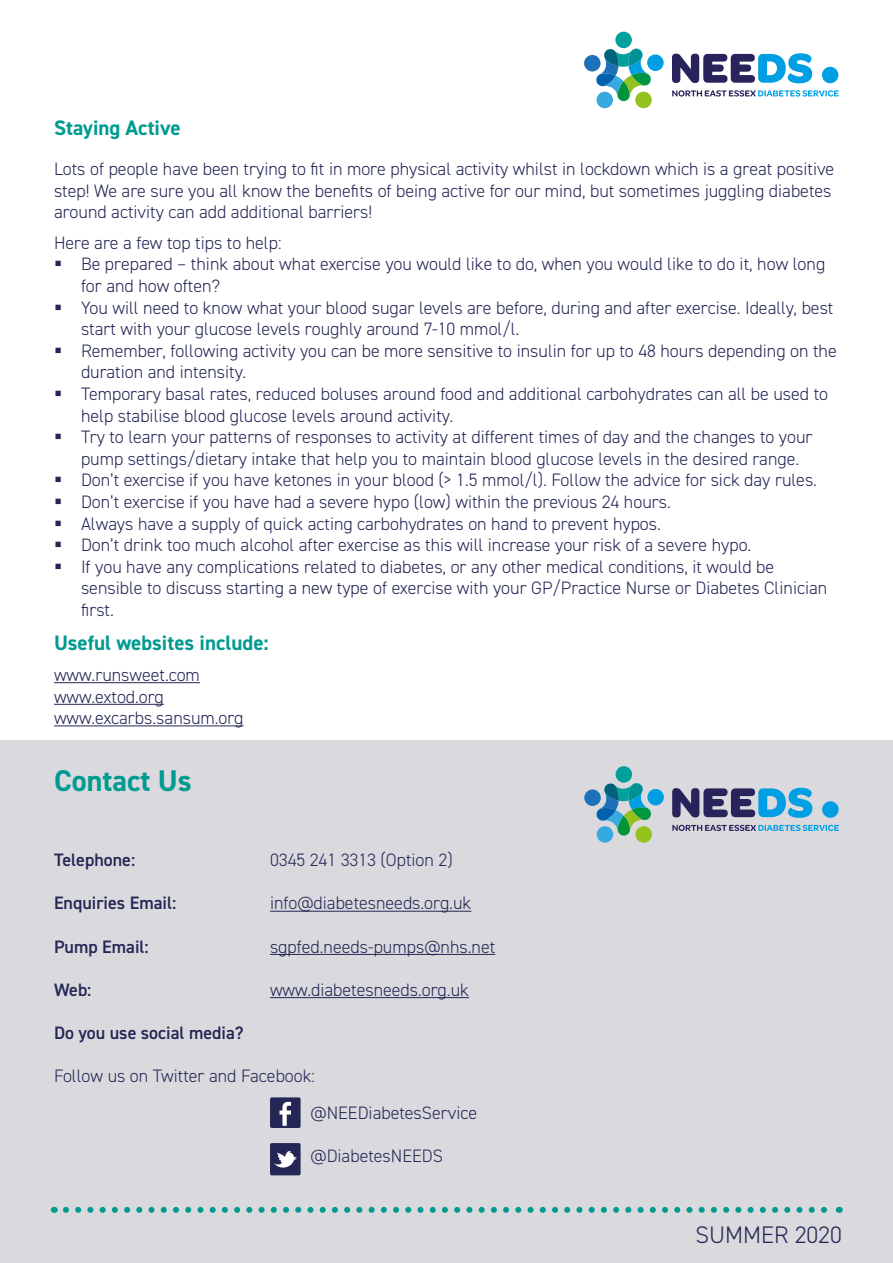
<style>
.page{position:relative;width:893px;height:1263px;background:#fff}
.page>*{position:absolute;margin:0;border:0;box-sizing:border-box;transform-origin:0 0}
.t1{font:700 30px "DIN2014";color:#009a91}
.t2{font:300 24px "DIN2014";color:#242755}
.t3{font:700 21px "DIN2014";color:#009a91}
.t4{font:300 18px/21.6px "DIN2014";color:#242755}
.t5{font:600 18px "DIN2014";color:#242755}
</style>
<div class="page">
<div style="left:0;top:741px;width:893px;height:522px;background:#dadade"></div>
<hr style="left:54px;top:682px;width:146px;height:1px;background:#242755">
<hr style="left:54px;top:704px;width:110px;height:1px;background:#242755">
<hr style="left:54px;top:725px;width:190px;height:1px;background:#242755">
<svg style="left:672px;top:53px;width:140px;height:30px"></svg>
<svg style="left:672px;top:90px;width:167px;height:7px"></svg>
<div style="left:822px;top:67px;width:16px;height:16px;background:#009fe3;border-radius:50%"></div>
<svg style="left:596px;top:49px;width:55px;height:52px"></svg>
<div style="left:615px;top:32px;width:17px;height:16px;background:#00a19a;border-radius:50%"></div>
<div style="left:647px;top:54px;width:17px;height:17px;background:#009fe3;border-radius:50%"></div>
<div style="left:635px;top:92px;width:17px;height:16px;background:#95c11f;border-radius:50%"></div>
<div style="left:596px;top:92px;width:17px;height:16px;background:#36a9e1;border-radius:50%"></div>
<div style="left:584px;top:55px;width:17px;height:16px;background:#1d71b8;border-radius:50%"></div>
<svg style="left:66px;top:1207px;width:761px;height:6px"></svg>
<hr style="left:270px;top:911px;width:201px;height:1px;background:#242755">
<hr style="left:270px;top:954px;width:225px;height:1px;background:#242755">
<hr style="left:270px;top:997px;width:199px;height:1px;background:#242755">
<svg style="left:672px;top:788px;width:140px;height:30px"></svg>
<svg style="left:672px;top:825px;width:167px;height:6px"></svg>
<div style="left:822px;top:801px;width:17px;height:17px;background:#009fe3;border-radius:50%"></div>
<svg style="left:596px;top:783px;width:55px;height:52px"></svg>
<div style="left:616px;top:766px;width:16px;height:17px;background:#00a19a;border-radius:50%"></div>
<div style="left:647px;top:789px;width:17px;height:16px;background:#009fe3;border-radius:50%"></div>
<div style="left:635px;top:826px;width:17px;height:17px;background:#95c11f;border-radius:50%"></div>
<div style="left:597px;top:826px;width:16px;height:17px;background:#36a9e1;border-radius:50%"></div>
<div style="left:584px;top:789px;width:17px;height:17px;background:#1d71b8;border-radius:50%"></div>
<div style="left:270px;top:1143px;width:31px;height:32px;background:#242755;border-radius:2px"></div>
<svg style="left:274px;top:1151px;width:23px;height:17px"></svg>
<div style="left:270px;top:1097px;width:31px;height:31px;background:#242755;border-radius:2px"></div>
<svg style="left:279px;top:1102px;width:12px;height:24px"></svg>
<p class="t3" style="left:54px;top:114px;width:128px">Staying Active</p>
<p class="t4" style="left:54px;top:158px;width:782px">Lots of people have been trying to fit in more physical activity whilst in lockdown which is a great positive step! We are sure you all know the benefits of being active for our mind, but sometimes juggling diabetes around activity can add additional barriers!</p>
<p class="t4" style="left:54px;top:232px;width:229px">Here are a few top tips to help:</p>
<p class="t4" style="left:81px;top:253px;width:746px">Be prepared – think about what exercise you would like to do, when you would like to do it, how long for and how often?</p>
<p class="t4" style="left:81px;top:297px;width:754px">You will need to know what your blood sugar levels are before, during and after exercise. Ideally, best start with your glucose levels roughly around 7-10 mmol/l.</p>
<p class="t4" style="left:81px;top:340px;width:757px">Remember, following activity you can be more sensitive to insulin for up to 48 hours depending on the duration and intensity.</p>
<p class="t4" style="left:81px;top:383px;width:748px">Temporary basal rates, reduced boluses around food and additional carbohydrates can all be used to help stabilise blood glucose levels around activity.</p>
<p class="t4" style="left:81px;top:426px;width:733px">Try to learn your patterns of responses to activity at different times of day and the changes to your pump settings/dietary intake that help you to maintain blood glucose levels in the desired range.</p>
<p class="t4" style="left:81px;top:469px;width:738px">Don’t exercise if you have ketones in your blood (&gt; 1.5 mmol/l). Follow the advice for sick day rules.</p>
<p class="t4" style="left:81px;top:491px;width:591px">Don’t exercise if you have had a severe hypo (low) within the previous 24 hours.</p>
<p class="t4" style="left:81px;top:513px;width:581px">Always have a supply of quick acting carbohydrates on hand to prevent hypos.</p>
<p class="t4" style="left:81px;top:534px;width:672px">Don’t drink too much alcohol after exercise as this will increase your risk of a severe hypo.</p>
<p class="t4" style="left:81px;top:556px;width:748px">If you have any complications related to diabetes, or any other medical conditions, it would be sensible to discuss starting a new type of exercise with your GP/Practice Nurse or Diabetes Clinician first.</p>
<p class="t3" style="left:54px;top:629px;width:216px">Useful websites include:</p>
<p class="t4" style="left:54px;top:664px;width:147px">www.runsweet.com</p>
<p class="t4" style="left:54px;top:685px;width:111px">www.extod.org</p>
<p class="t4" style="left:54px;top:707px;width:191px">www.excarbs.sansum.org</p>
<p class="t1" style="left:54px;top:760px;width:139px">Contact Us</p>
<p class="t5" style="left:54px;top:848px;width:83px">Telephone:</p>
<p class="t4" style="left:270px;top:849px;width:184px">0345 241 3313 (Option 2)</p>
<p class="t5" style="left:54px;top:891px;width:124px">Enquiries Email:</p>
<p class="t4" style="left:270px;top:892px;width:203px">info@diabetesneeds.org.uk</p>
<p class="t5" style="left:54px;top:934px;width:96px">Pump Email:</p>
<p class="t4" style="left:270px;top:936px;width:227px">sgpfed.needs-pumps@nhs.net</p>
<p class="t5" style="left:54px;top:978px;width:39px">Web:</p>
<p class="t4" style="left:270px;top:979px;width:200px">www.diabetesneeds.org.uk</p>
<p class="t5" style="left:54px;top:1021px;width:191px">Do you use social media?</p>
<p class="t4" style="left:54px;top:1065px;width:263px">Follow us on Twitter and Facebook:</p>
<p class="t4" style="left:310px;top:1102px;width:168px">@NEEDiabetesService</p>
<p class="t4" style="left:310px;top:1145px;width:134px">@DiabetesNEEDS</p>
<p class="t2" style="left:695px;top:1220px;width:148px">SUMMER 2020</p>
</div>
